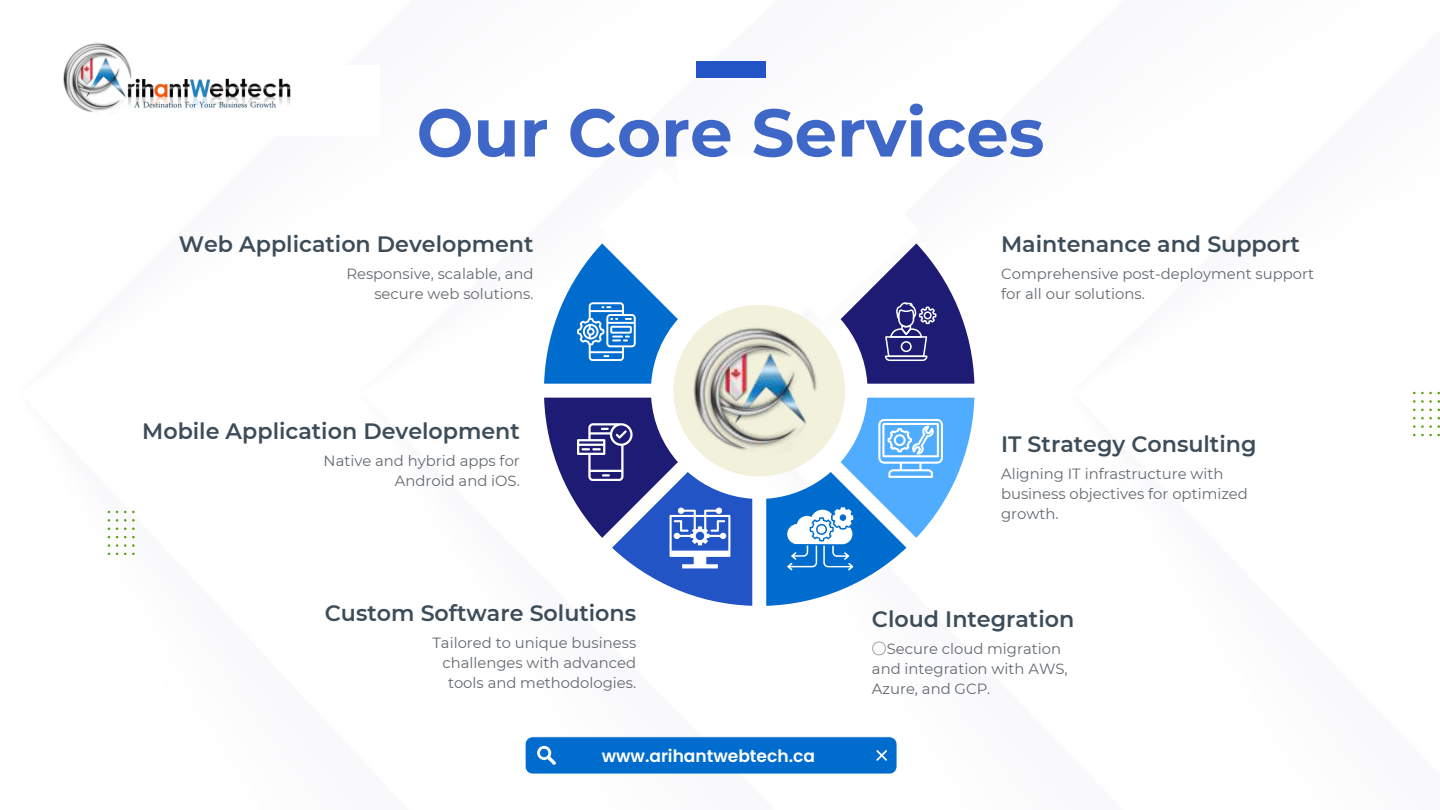
<style>
.page{position:relative;width:1440px;height:810px;background:#fff}
.page>*{position:absolute;margin:0;border:0;box-sizing:border-box;transform-origin:0 0}
.t1{font:700 67.3px "Montserrat";color:#3e67c8}
.t2{font:600 22.2px "Montserrat";color:#3c4c59}
.t3{font:600 17.1px "Poppins";color:#fff}
.t4{font:14.8px/20px "Montserrat";color:#63696f;text-align:right}
.s1{font-family:"Noto Sans CJ Ksc"}
</style>
<div class="page">
<div style="left:696px;top:62px;width:69px;height:16px;background:#2254c5"></div>
<svg style="left:525px;top:736px;width:372px;height:38px;background:#0f74d0"></svg>
<svg style="left:1413px;top:392px;width:27px;height:2px"></svg>
<svg style="left:1413px;top:400px;width:27px;height:3px"></svg>
<svg style="left:1413px;top:409px;width:27px;height:2px"></svg>
<svg style="left:1413px;top:417px;width:27px;height:2px"></svg>
<svg style="left:1413px;top:425px;width:27px;height:3px"></svg>
<svg style="left:1413px;top:434px;width:27px;height:2px"></svg>
<svg style="left:544px;top:243px;width:430px;height:363px"></svg>
<img style="left:63px;top:43px;width:228px;height:69px">
<img style="left:680px;top:326px;width:141px;height:126px">
<h1 class="t1" style="left:417px;top:91px;width:629px">Our Core Services</h1>
<h2 class="t2" style="left:179px;top:231px;width:356px">Web Application Development</h2>
<p class="t4" style="left:346px;top:264px;width:189px">Responsive, scalable, and secure web solutions.</p>
<h2 class="t2" style="left:142px;top:417px;width:379px">Mobile Application Development</h2>
<p class="t4" style="left:324px;top:451px;width:198px">Native and hybrid apps for<br>Android and iOS.</p>
<h2 class="t2" style="left:325px;top:600px;width:313px">Custom Software Solutions</h2>
<p class="t4" style="left:432px;top:633px;width:205px">Tailored to unique business challenges with advanced tools and methodologies.</p>
<p class="t3" style="left:602px;top:744px;width:215px">www.arihantwebtech.ca</p>
<h2 class="t2" style="left:1001px;top:231px;width:300px">Maintenance and Support</h2>
<p class="t4" style="left:1001px;top:264px;width:315px;text-align:left">Comprehensive post-deployment support for all our solutions.</p>
<h2 class="t2" style="left:1001px;top:430px;width:257px">IT Strategy Consulting</h2>
<p class="t4" style="left:1001px;top:463px;width:248px;text-align:left">Aligning IT infrastructure with business objectives for optimized growth.</p>
<h2 class="t2" style="left:872px;top:605px;width:204px">Cloud Integration</h2>
<p class="t4" style="left:872px;top:639px;width:197px;text-align:left"><span class="s1">○</span>Secure cloud migration and integration with AWS,<br>Azure, and GCP.</p>
</div>
